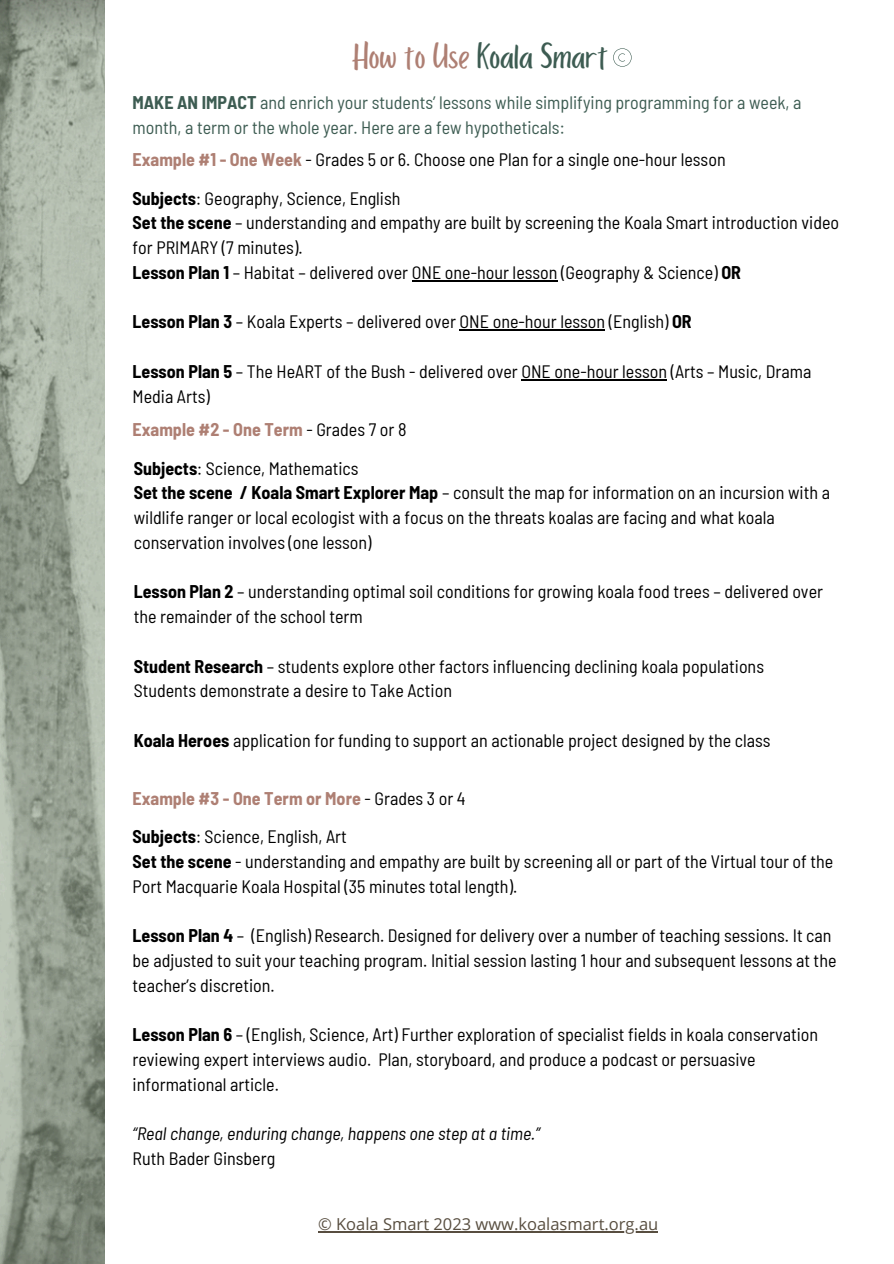
<style>
.page{position:relative;width:894px;height:1264px;background:#fff}
.page>*{position:absolute;margin:0;border:0;box-sizing:border-box;transform-origin:0 0}
.t1{font:37.5px "Porcelain";color:#3d5c52}
.t2{font:semi-condensed 18px/24.8px "Barlow";color:#000}
.t3{font:semi-condensed 18px/24.8px "Barlow";color:#3d5c52}
.t4{font:700 semi-condensed 18px "Barlow";color:#ae7f73}
.t5{font:italic semi-condensed 18px "Barlow";color:#000}
.t6{font:16.5px "Open Sans";color:#584e40}
.s1{color:#ae7f73}
.s2{font-weight:700}
.s3{font-weight:700;color:#ae7f73}
.s4{font-weight:400;color:#000}
</style>
<div class="page">
<img style="left:0;top:0;width:104px;height:1263px">
<svg style="left:613px;top:48px;width:18px;height:18px"></svg>
<hr style="left:318px;top:1230px;width:157px;height:2px;background:#584e40">
<hr style="left:475px;top:1230px;width:183px;height:2px;background:#584e40">
<hr style="left:411px;top:280px;width:146px;height:1px;background:#000">
<hr style="left:459px;top:329px;width:146px;height:1px;background:#000">
<hr style="left:521px;top:379px;width:146px;height:1px;background:#000">
<p class="t1" style="left:352px;top:36px;width:257px"><span class="s1">How to Use</span> Koala Smart</p>
<p class="t3" style="left:132px;top:89px;width:670px"><span class="s2">MAKE AN IMPACT</span> and enrich your students’ lessons while simplifying programming for a week, a month, a term or the whole year. Here are a few hypotheticals:</p>
<p class="t2" style="left:132px;top:147px;width:594px"><span class="s3">Example #1 - One Week</span> - Grades 5 or 6. Choose one Plan for a single one-hour lesson</p>
<p class="t2" style="left:132px;top:185px;width:269px"><span class="s2">Subjects</span>: Geography, Science, English</p>
<p class="t2" style="left:132px;top:210px;width:708px"><span class="s2">Set the scene</span> – understanding and empathy are built by screening the Koala Smart introduction video for PRIMARY (7 minutes).</p>
<p class="t2" style="left:132px;top:259px;width:609px"><span class="s2">Lesson Plan 1</span> – Habitat – delivered over ONE one-hour lesson (Geography &amp; Science) <span class="s2">OR</span></p>
<p class="t2" style="left:132px;top:309px;width:560px"><span class="s2">Lesson Plan 3</span> – Koala Experts – delivered over ONE one-hour lesson (English) <span class="s2">OR</span></p>
<p class="t2" style="left:132px;top:358px;width:680px"><span class="s2">Lesson Plan 5</span> – The HeART of the Bush - delivered over ONE one-hour lesson (Arts – Music, Drama<br>Media Arts)</p>
<p class="t4" style="left:132px;top:418px;width:275px">Example #2 - One Term <span class="s4">- Grades 7 or 8</span></p>
<h1 class="t2" style="left:134px;top:455px;width:226px"><span class="s2">Subjects</span>: Science, Mathematics</h1>
<p class="t2" style="left:134px;top:480px;width:697px"><span class="s2">Set the scene / Koala Smart Explorer Map</span> – consult the map for information on an incursion with a wildlife ranger or local ecologist with a focus on the threats koalas are facing and what koala conservation involves (one lesson)</p>
<p class="t2" style="left:134px;top:579px;width:690px"><span class="s2">Lesson Plan 2</span> – understanding optimal soil conditions for growing koala food trees – delivered over the remainder of the school term</p>
<p class="t2" style="left:134px;top:653px;width:631px"><span class="s2">Student Research</span> – students explore other factors influencing declining koala populations</p>
<p class="t2" style="left:134px;top:678px;width:320px">Students demonstrate a desire to Take Action</p>
<p class="t2" style="left:134px;top:727px;width:638px"><span class="s2">Koala Heroes</span> application for funding to support an actionable project designed by the class</p>
<p class="t4" style="left:132px;top:787px;width:334px">Example #3 - One Term or More <span class="s4">- Grades 3 or 4</span></p>
<p class="t2" style="left:132px;top:823px;width:216px"><span class="s2">Subjects</span>: Science, English, Art</p>
<p class="t2" style="left:132px;top:848px;width:702px"><span class="s2">Set the scene</span> - understanding and empathy are built by screening all or part of the Virtual tour of the<br>Port Macquarie Koala Hospital (35 minutes total length).</p>
<p class="t2" style="left:132px;top:922px;width:705px"><span class="s2">Lesson Plan 4</span> – (English) Research. Designed for delivery over a number of teaching sessions. It can be adjusted to suit your teaching program. Initial session lasting 1 hour and subsequent lessons at the teacher’s discretion.</p>
<p class="t2" style="left:132px;top:1021px;width:687px"><span class="s2">Lesson Plan 6</span> – (English, Science, Art) Further exploration of specialist fields in koala conservation reviewing expert interviews audio. Plan, storyboard, and produce a podcast or persuasive informational article.</p>
<p class="t5" style="left:132px;top:1122px;width:409px">“Real change, enduring change, happens one step at a time.”</p>
<p class="t2" style="left:132px;top:1145px;width:144px">Ruth Bader Ginsberg</p>
<p class="t6" style="left:318px;top:1212px;width:341px">© Koala Smart 2023 www.koalasmart.org.au</p>
</div>
